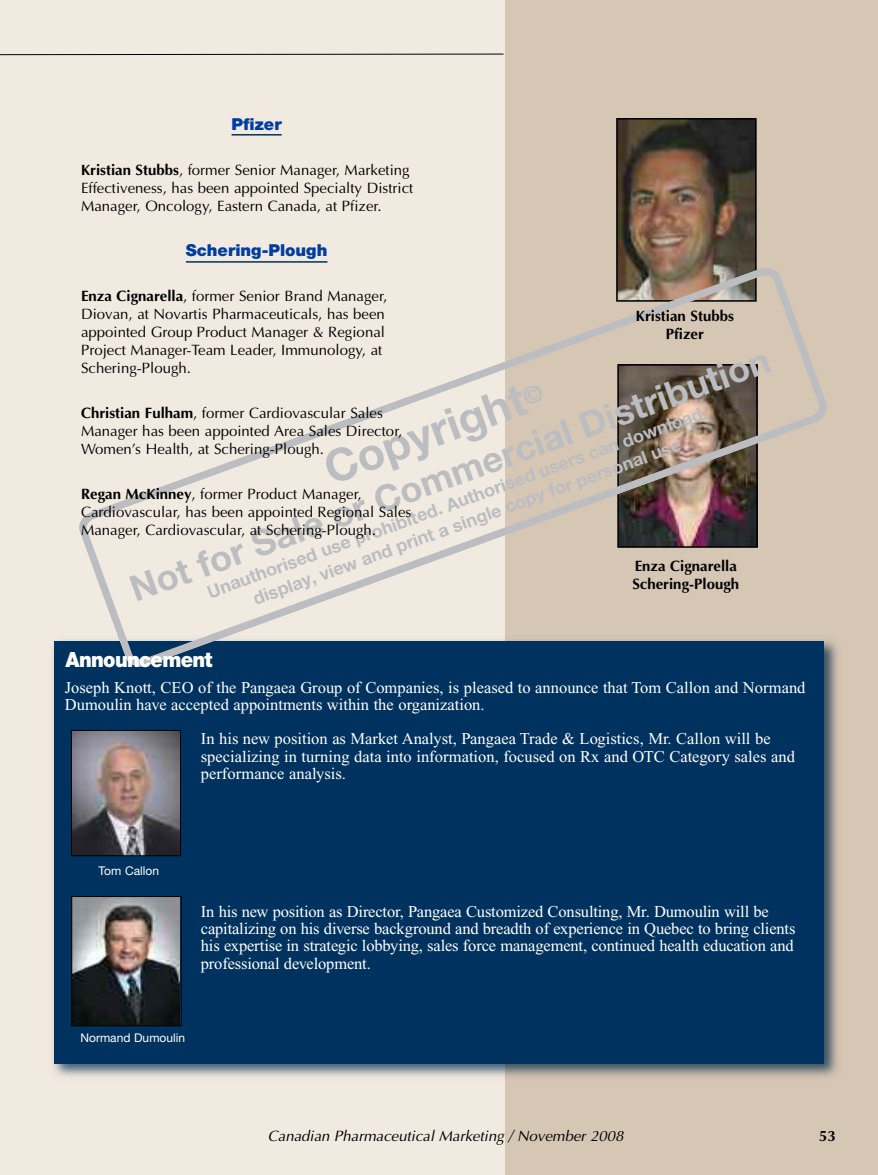
<style>
.page{position:relative;width:878px;height:1175px;background:#fff}
.page>*{position:absolute;margin:0;border:0;box-sizing:border-box;transform-origin:0 0}
.t1{font:700 45px "Helvetica Neue";color:#bcbdc0}
.t2{font:700 36px "Helvetica Neue";color:#bcbdc0}
.t3{font:900 21px "Helvetica Neue";letter-spacing:-.035em;color:#fff;scale:.94 1}
.t4{font:700 18px/21.8px "Helvetica Neue";color:#bcbdc0;text-align:center}
.t5{font:16.5px/17.2px "Times New Roman";color:#fff}
.t6{font:900 16.5px "Helvetica Neue";color:#003ca2}
.t7{font:15px/18px "Optima";color:#000}
.t8{font:700 15px/18px "Optima";color:#000}
.t9{font:italic 15px "Optima";color:#000}
.t10{font:12px "Helvetica Neue";color:#fff}
.s1{font-weight:700}
</style>
<div class="page">
<div style="left:500px;top:0;width:378px;height:1174px;background:#d6c6b4"></div>
<div style="left:0;top:0;width:504px;height:1174px;background:#f1eae0"></div>
<svg style="left:0;top:53px;width:504px;height:3px"></svg>
<img style="left:619px;top:121px;width:134px;height:146px">
<div style="left:616px;top:118px;width:140px;height:184px;border:2px solid #000"></div>
<img style="left:53px;top:640px;width:785px;height:443px">
<div style="left:54px;top:641px;width:769px;height:422px;background:#00325f"></div>
<img style="left:73px;top:898px;width:106px;height:126px">
<div style="left:71px;top:896px;width:111px;height:130px;border:1px solid #000"></div>
<img style="left:73px;top:732px;width:106px;height:122px">
<div style="left:71px;top:730px;width:110px;height:126px;border:1px solid #000"></div>
<svg style="left:79px;top:267px;width:748px;height:400px"></svg>
<hr style="left:231px;top:134px;width:51px;height:1px;background:#00325f">
<hr style="left:186px;top:261px;width:141px;height:2px;background:#00325f">
<p class="t6" style="left:231px;top:118px;width:52px">Pfizer</p>
<p class="t7" style="left:81px;top:161px;width:334px"><span class="s1">Kristian Stubbs</span>, former Senior Manager, Marketing<br>Effectiveness, has been appointed Specialty District<br>Manager, Oncology, Eastern Canada, at Pfizer.</p>
<p class="t6" style="left:186px;top:244px;width:143px">Schering-Plough</p>
<p class="t7" style="left:81px;top:287px;width:307px"><span class="s1">Enza Cignarella</span>, former Senior Brand Manager, Diovan, at Novartis Pharmaceuticals, has been appointed Group Product Manager &amp; Regional Project Manager-Team Leader, Immunology, at Schering-Plough.</p>
<p class="t7" style="left:81px;top:404px;width:323px"><span class="s1">Christian Fulham</span>, former Cardiovascular Sales<br>Manager has been appointed Area Sales Director,<br>Women’s Health, at Schering-Plough.</p>
<p class="t7" style="left:81px;top:485px;width:332px"><span class="s1">Regan McKinney</span>, former Product Manager,<br>Cardiovascular, has been appointed Regional Sales<br>Manager, Cardiovascular, at Schering-Plough.</p>
<p class="t8" style="left:636px;top:307px;width:99px;text-align:center">Kristian Stubbs<br>Pfizer</p>
<h2 class="t2" style="left:127px;top:578px;width:679px;rotate:-20deg">Not for Sale or Commercial Distribution</h2>
<h1 class="t1" style="left:320px;top:455px;width:232px;rotate:-20deg">Copyright<sup>©</sup></h1>
<p class="t4" style="left:204px;top:584px;width:532px;rotate:-20deg">Unauthorised use prohibited. Authorised users can download, display, view and print a single copy for personal use</p>
<p class="t8" style="left:632px;top:557px;width:108px">Enza Cignarella<br>Schering-Plough</p>
<p class="t3" style="left:65px;top:652px;width:158px">Announcement</p>
<p class="t5" style="left:65px;top:680px;width:742px">Joseph Knott, CEO of the Pangaea Group of Companies, is pleased to announce that Tom Callon and Normand<br>Dumoulin have accepted appointments within the organization.</p>
<p class="t5" style="left:201px;top:731px;width:595px">In his new position as Market Analyst, Pangaea Trade &amp; Logistics, Mr. Callon will be specializing in turning data into information, focused on Rx and OTC Category sales and performance analysis.</p>
<p class="t10" style="left:99px;top:866px;width:62px">Tom Callon</p>
<p class="t5" style="left:201px;top:904px;width:596px">In his new position as Director, Pangaea Customized Consulting, Mr. Dumoulin will be capitalizing on his diverse background and breadth of experience in Quebec to bring clients his expertise in strategic lobbying, sales force management, continued health education and professional development.</p>
<p class="t10" style="left:80px;top:1033px;width:106px">Normand Dumoulin</p>
<p class="t9" style="left:268px;top:1126px;width:357px">Canadian Pharmaceutical Marketing / November 2008</p>
<p class="t8" style="left:819px;top:1126px;width:18px">53</p>
</div>
